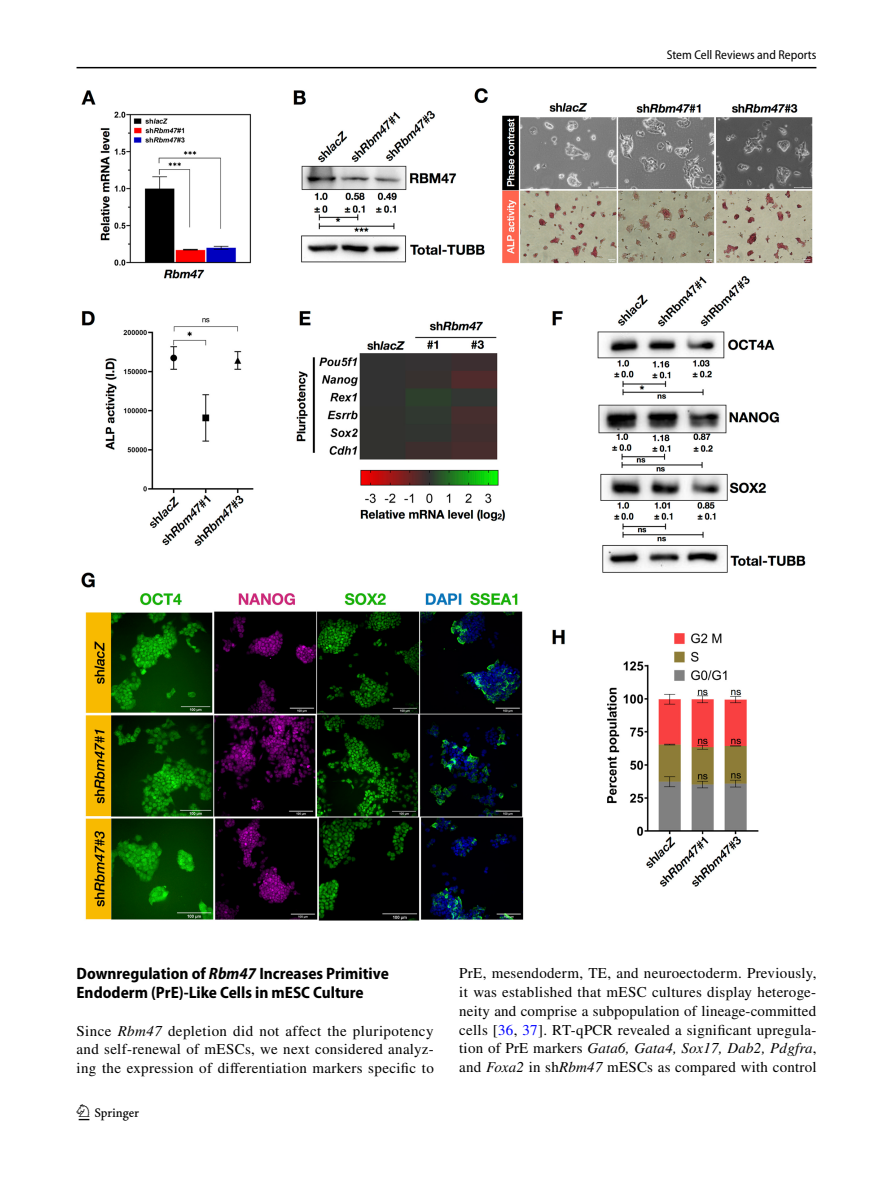
<style>
.page{position:relative;width:893px;height:1187px;background:#fff}
.page>*{position:absolute;margin:0;border:0;box-sizing:border-box;transform-origin:0 0}
.t1{font:22.5px "Springnew Regular 2";color:#000}
.t2{font:700 semi-condensed 16.5px/18.8px "Myriad Pro";color:#000}
.t3{font:15px/18.8px "STIX";letter-spacing:.02em;color:#000;text-align:justify}
.t4{font:semi-condensed 12.75px "Myriad Pro";color:#000}
.s1{font-style:italic}
.s2{color:#00f}
</style>
<div class="page">
<hr style="left:77px;top:67px;width:739px;height:1px;background:#000">
<img style="left:81px;top:88px;width:731px;height:831px">
<p class="t4" style="left:667px;top:48px;width:151px">Stem Cell Reviews and Reports</p>
<p class="t2" style="left:77px;top:964px;width:314px">Downregulation of <span class="s1">Rbm47</span> Increases Primitive<br>Endoderm (PrE)‑Like Cells in mESC Culture</p>
<p class="t3" style="left:77px;top:1022px;width:359px">Since <span class="s1">Rbm47</span> depletion did not affect the pluripotency and self-renewal of mESCs, we next considered analyz&shy;ing the expression of differentiation markers specific to</p>
<h1 class="t1" style="left:79px;top:1104px;width:62px">1 3</h1>
<p class="t3" style="left:459px;top:964px;width:359px">PrE, mesendoderm, TE, and neuroectoderm. Previously, it was established that mESC cultures display heteroge&shy;neity and comprise a subpopulation of lineage-committed cells [<span class="s2">36</span>, <span class="s2">37</span>]. RT-qPCR revealed a significant upregula&shy;tion of PrE markers <span class="s1">Gata6, Gata4, Sox17, Dab2, Pdgfra</span>, and <span class="s1">Foxa2</span> in sh<span class="s1">Rbm47</span> mESCs as compared with control</p>
</div>
